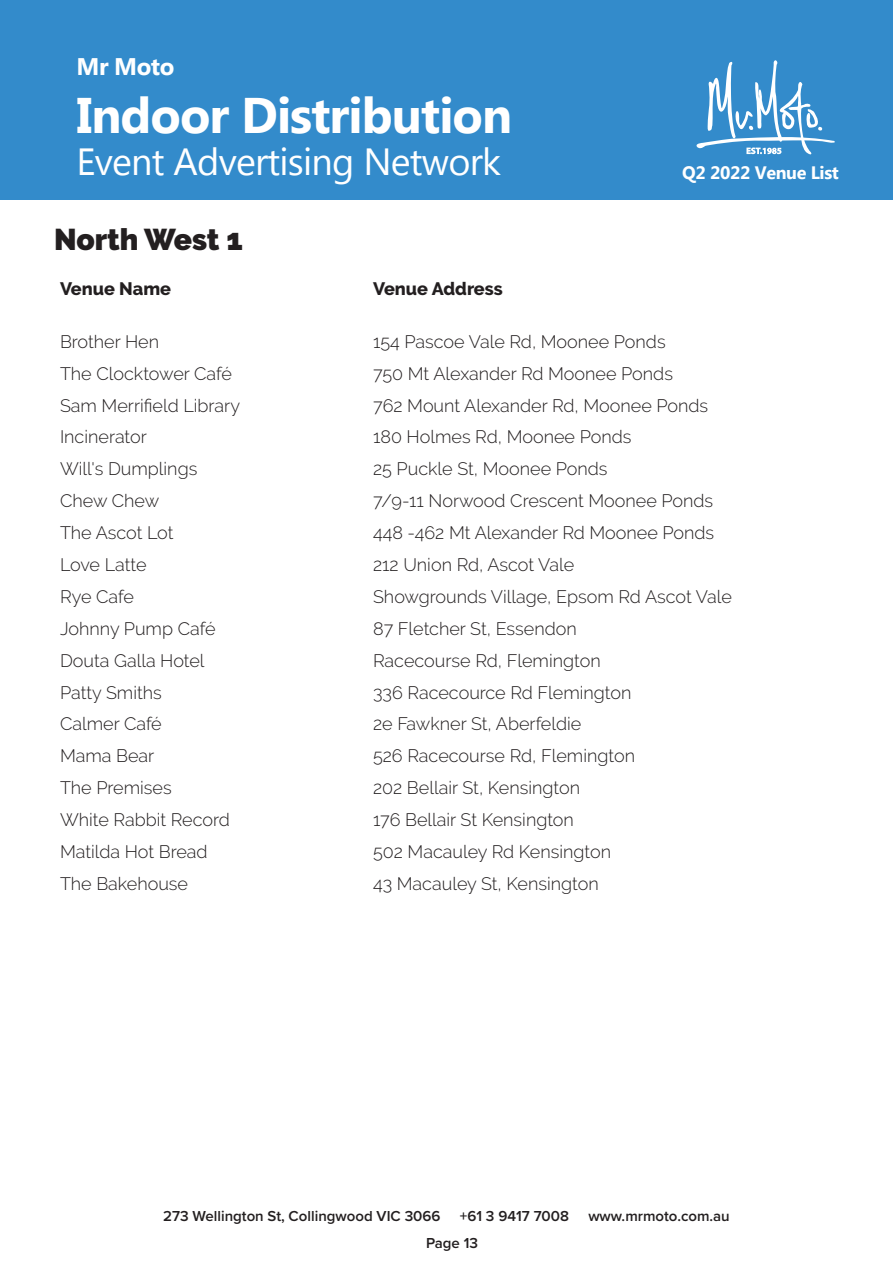
<style>
.page{position:relative;width:893px;height:1263px;background:#fff}
.page>*{position:absolute;margin:0;border:0;box-sizing:border-box;transform-origin:0 0}
.t1{font:700 49.95px "Myanmar Text";letter-spacing:-.02em;color:#fff}
.t2{font:37.8px "Myanmar Text";letter-spacing:-.02em;color:#fff}
.t3{font:900 30px "Raleway";color:#231f20}
.t4{font:700 24px "Myanmar Text";letter-spacing:-.02em;color:#fff}
.t5{font:300 18px "Raleway";color:#231f20}
.t6{font:800 18px "Raleway";color:#231f20}
.t7{font:700 18px "Myanmar Text";letter-spacing:-.02em;color:#fff}
.t8{font:600 15px "Proxima Nova";color:#231f20}
</style>
<div class="page">
<div style="left:0;top:0;width:893px;height:200px;background:#338bcb"></div>
<svg style="left:696px;top:60px;width:139px;height:94px"></svg>
<h3 class="t4" style="left:77px;top:53px;width:99px">Mr Moto</h3>
<h1 class="t1" style="left:77px;top:86px;width:437px">Indoor Distribution</h1>
<h2 class="t2" style="left:77px;top:140px;width:426px">Event Advertising Network</h2>
<p class="t7" style="left:682px;top:163px;width:158px">Q2 2022 Venue List</p>
<p class="t3" style="left:54px;top:222px;width:190px">North West 1</p>
<p class="t6" style="left:60px;top:279px;width:113px">Venue Name</p>
<p class="t6" style="left:373px;top:279px;width:131px">Venue Address</p>
<p class="t5" style="left:60px;top:331px;width:101px">Brother Hen</p>
<p class="t5" style="left:373px;top:331px;width:294px">154 Pascoe Vale Rd, Moonee Ponds</p>
<p class="t5" style="left:60px;top:363px;width:173px">The Clocktower Café</p>
<p class="t5" style="left:373px;top:363px;width:301px">750 Mt Alexander Rd Moonee Ponds</p>
<p class="t5" style="left:60px;top:395px;width:182px">Sam Merrifield Library</p>
<p class="t5" style="left:373px;top:395px;width:337px">762 Mount Alexander Rd, Moonee Ponds</p>
<p class="t5" style="left:60px;top:427px;width:88px">Incinerator</p>
<p class="t5" style="left:373px;top:427px;width:260px">180 Holmes Rd, Moonee Ponds</p>
<p class="t5" style="left:60px;top:458px;width:139px">Will's Dumplings</p>
<p class="t5" style="left:373px;top:458px;width:236px">25 Puckle St, Moonee Ponds</p>
<p class="t5" style="left:60px;top:490px;width:101px">Chew Chew</p>
<p class="t5" style="left:373px;top:490px;width:342px">7/9-11 Norwood Crescent Moonee Ponds</p>
<p class="t5" style="left:60px;top:522px;width:115px">The Ascot Lot</p>
<p class="t5" style="left:373px;top:522px;width:343px">448 -462 Mt Alexander Rd Moonee Ponds</p>
<p class="t5" style="left:60px;top:554px;width:88px">Love Latte</p>
<p class="t5" style="left:373px;top:554px;width:203px">212 Union Rd, Ascot Vale</p>
<p class="t5" style="left:60px;top:586px;width:75px">Rye Cafe</p>
<p class="t5" style="left:373px;top:586px;width:360px">Showgrounds Village, Epsom Rd Ascot Vale</p>
<p class="t5" style="left:60px;top:618px;width:157px">Johnny Pump Café</p>
<p class="t5" style="left:373px;top:618px;width:205px">87 Fletcher St, Essendon</p>
<p class="t5" style="left:60px;top:650px;width:146px">Douta Galla Hotel</p>
<p class="t5" style="left:373px;top:650px;width:229px">Racecourse Rd, Flemington</p>
<p class="t5" style="left:60px;top:682px;width:103px">Patty Smiths</p>
<p class="t5" style="left:373px;top:682px;width:260px">336 Racecource Rd Flemington</p>
<p class="t5" style="left:60px;top:714px;width:103px">Calmer Café</p>
<p class="t5" style="left:373px;top:714px;width:210px">2e Fawkner St, Aberfeldie</p>
<p class="t5" style="left:60px;top:745px;width:96px">Mama Bear</p>
<p class="t5" style="left:373px;top:745px;width:263px">526 Racecourse Rd, Flemington</p>
<p class="t5" style="left:60px;top:777px;width:113px">The Premises</p>
<p class="t5" style="left:373px;top:777px;width:208px">202 Bellair St, Kensington</p>
<p class="t5" style="left:60px;top:809px;width:171px">White Rabbit Record</p>
<p class="t5" style="left:373px;top:809px;width:202px">176 Bellair St Kensington</p>
<p class="t5" style="left:60px;top:841px;width:149px">Matilda Hot Bread</p>
<p class="t5" style="left:373px;top:841px;width:239px">502 Macauley Rd Kensington</p>
<p class="t5" style="left:60px;top:873px;width:130px">The Bakehouse</p>
<p class="t5" style="left:373px;top:873px;width:227px">43 Macauley St, Kensington</p>
<p class="t8" style="left:163px;top:1205px;width:279px">273 Wellington St, Collingwood VIC 3066</p>
<p class="t8" style="left:460px;top:1205px;width:111px">+61 3 9417 7008</p>
<p class="t8" style="left:588px;top:1205px;width:143px">www.mrmoto.com.au</p>
<p class="t8" style="left:426px;top:1231px;width:54px">Page 13</p>
</div>
